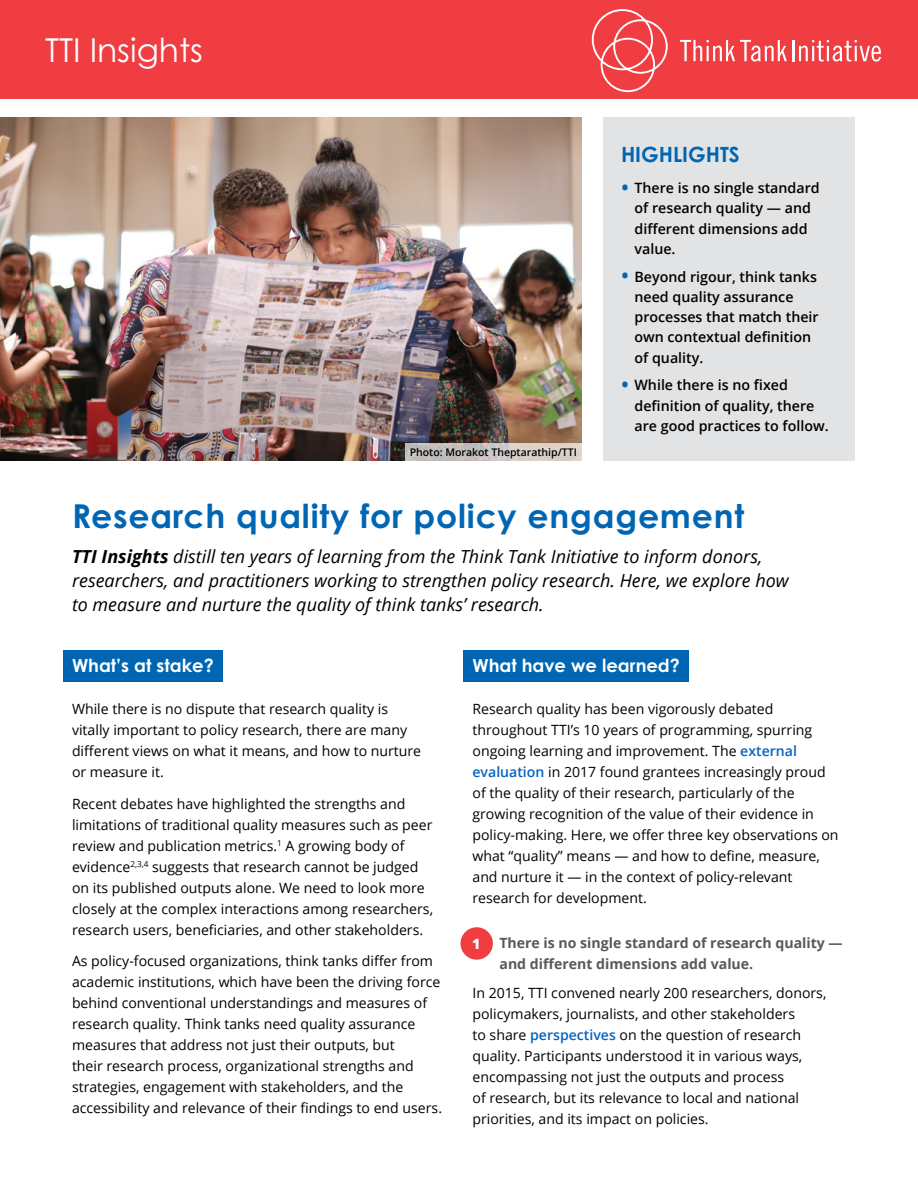
<style>
.page{position:relative;width:918px;height:1188px;background:#fff}
.page>*{position:absolute;margin:0;border:0;box-sizing:border-box;transform-origin:0 0}
.t1{font:700 33px "Century Gothic Pro";letter-spacing:.025em;color:#0066b3}
.t2{font:33px "Century Gothic Pro";color:#fff}
.H2_boxed{font:700 21px "Century Gothic Pro";color:#0066b3}
.P_intro{font:italic 18px/24px "Open Sans";color:#000}
.t3{font:700 18px "Century Gothic Pro";color:#fff}
.t4{font:600 14.25px/20.2px "Open Sans";color:#000}
.t5{font:14.1px/21px "Open Sans";color:#000}
.NL{font:700 14.1px/21px "Open Sans";color:#58595b}
.NL-2{font:800 14.1px "Open Sans";color:#fff}
.t6{font:600 10.5px "Open Sans";color:#000}
.s1{font-size:21px;color:#0066b3}
.s2{font-weight:700}
.s3{font-weight:600;color:#0563c1}
</style>
<div class="page">
<div style="left:0;top:0;width:918px;height:99px;background:#ef3d42"></div>
<svg style="left:592px;top:9px;width:76px;height:83px"></svg>
<hr style="left:792px;top:40px;width:3px;height:21px;background:#fff">
<svg style="left:799px;top:40px;width:82px;height:22px"></svg>
<svg style="left:680px;top:40px;width:107px;height:22px"></svg>
<img style="left:0;top:117px;width:581px;height:344px">
<div style="left:603px;top:117px;width:252px;height:344px;background:#e2e3e4"></div>
<div style="left:63px;top:650px;width:160px;height:31px;background:#0066b3"></div>
<div style="left:464px;top:650px;width:225px;height:31px;background:#0066b3"></div>
<div style="left:460px;top:927px;width:33px;height:33px;background:#ef3d42;border-radius:50%"></div>
<svg style="left:405px;top:444px;width:176px;height:17px;background:#cec6c2"></svg>
<h1 class="t2" style="left:45px;top:30px;width:160px">TTI Insights</h1>
<p class="t6" style="left:410px;top:445px;width:169px">Photo: Morakot Theptarathip/TTI</p>
<p class="H2_boxed" style="left:621px;top:142px;width:120px">HIGHLIGHTS</p>
<p class="t4" style="left:634px;top:178px;width:187px;text-indent:-14px"><span class="s1">•</span> There is no single standard of research quality — and different dimensions add value.</p>
<p class="t4" style="left:634px;top:266px;width:186px;text-indent:-14px"><span class="s1">•</span> Beyond rigour, think tanks need quality assurance processes that match their own contextual definition of quality.</p>
<p class="t4" style="left:634px;top:375px;width:196px;text-indent:-14px"><span class="s1">•</span> While there is no fixed definition of quality, there are good practices to follow.</p>
<h1 class="t1" style="left:72px;top:496px;width:674px">Research quality for policy engagement</h1>
<p class="P_intro" style="left:72px;top:544px;width:718px"><span class="s2">TTI Insights</span> distill ten years of learning from the Think Tank Initiative to inform donors, researchers, and practitioners working to strengthen policy research. Here, we explore how to measure and nurture the quality of think tanks’ research.</p>
<h2 class="t3" style="left:72px;top:654px;width:143px">What’s at stake?</h2>
<p class="t5" style="left:72px;top:698px;width:351px">While there is no dispute that research quality is vitally important to policy research, there are many different views on what it means, and how to nurture or measure it.</p>
<p class="t5" style="left:72px;top:793px;width:363px">Recent debates have highlighted the strengths and limitations of traditional quality measures such as peer review and publication metrics.<sup>1</sup> A growing body of evidence<sup>2,3,4</sup> suggests that research cannot be judged on its published outputs alone. We need to look more closely at the complex interactions among researchers, research users, beneficiaries, and other stakeholders.</p>
<p class="t5" style="left:72px;top:950px;width:372px">As policy-focused organizations, think tanks differ from academic institutions, which have been the driving force behind conventional understandings and measures of research quality. Think tanks need quality assurance measures that address not just their outputs, but<br>their research process, organizational strengths and strategies, engagement with stakeholders, and the accessibility and relevance of their findings to end users.</p>
<h2 class="t3" style="left:472px;top:654px;width:209px">What have we learned?</h2>
<p class="t5" style="left:472px;top:698px;width:368px">Research quality has been vigorously debated throughout TTI’s 10 years of programming, spurring ongoing learning and improvement. The <span class="s3">external evaluation</span> in 2017 found grantees increasingly proud of the quality of their research, particularly of the growing recognition of the value of their evidence in policy‑making. Here, we offer three key observations on what “quality” means — and how to define, measure, and nurture it — in the context of policy-relevant research for development.</p>
<p class="NL" style="left:500px;top:932px;width:345px">There is no single standard of research quality — and different dimensions add value.</p>
<p class="t5" style="left:472px;top:982px;width:355px">In 2015, TTI convened nearly 200 researchers, donors, policymakers, journalists, and other stakeholders<br>to share <span class="s3">perspectives</span> on the question of research quality. Participants understood it in various ways, encompassing not just the outputs and process<br>of research, but its relevance to local and national priorities, and its impact on policies.</p>
<p class="NL-2" style="left:472px;top:933px;width:10px">1</p>
</div>
